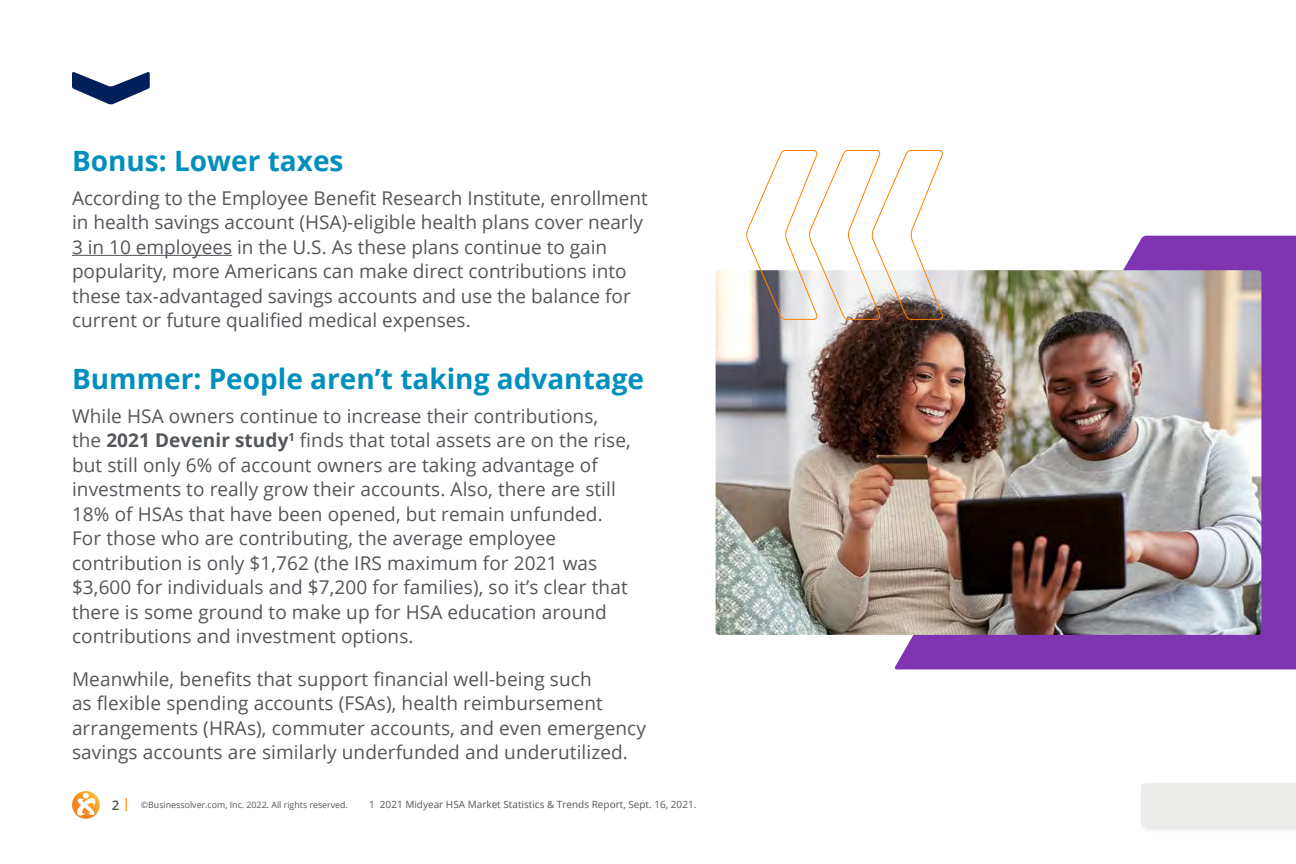
<style>
.page{position:relative;width:1296px;height:864px;background:#fff}
.page>*{position:absolute;margin:0;border:0;box-sizing:border-box;transform-origin:0 0}
.t1{font:700 28px "Open Sans";color:#008fbe}
.t2{font:19px/24.4px "Open Sans";letter-spacing:.005em;color:#53565a}
.t3{font:10px "Open Sans";color:#53565a}
.t4{font:8.8px "Open Sans";color:#53565a}
.s1{font-weight:700}
.s2{font-weight:600;font-size:13.2px}
.s3{font-weight:600;font-size:13.2px;color:#ff8200}
</style>
<div class="page">
<svg style="left:72px;top:72px;width:78px;height:33px"></svg>
<hr style="left:72px;top:255px;width:160px;height:1px;background:#53565a">
<svg style="left:894px;top:236px;width:402px;height:433px;fill:#7f35b2"></svg>
<img style="left:716px;top:270px;width:545px;height:365px">
<svg style="left:745px;top:150px;width:199px;height:170px"></svg>
<svg style="left:72px;top:791px;width:28px;height:28px"></svg>
<div style="left:1139px;top:781px;width:157px;height:54px;background:#000;opacity:.12"></div>
<div style="left:1141px;top:783px;width:155px;height:43px;background:#ececeb"></div>
<h1 class="t1" style="left:72px;top:142px;width:273px">Bonus: Lower taxes</h1>
<p class="t2" style="left:72px;top:185px;width:578px">According to the Employee Benefit Research Institute, enrollment in health savings account (HSA)-eligible health plans cover nearly 3 in 10 employees in the U.S. As these plans continue to gain popularity, more Americans can make direct contributions into these tax-advantaged savings accounts and use the balance for current or future qualified medical expenses.</p>
<h1 class="t1" style="left:72px;top:360px;width:574px">Bummer: People aren’t taking advantage</h1>
<p class="t2" style="left:72px;top:403px;width:560px">While HSA owners continue to increase their contributions, the <span class="s1">2021 Devenir study</span><sup>1</sup> finds that total assets are on the rise, but still only 6% of account owners are taking advantage of investments to really grow their accounts. Also, there are still 18% of HSAs that have been opened, but remain unfunded.<br>For those who are contributing, the average employee contribution is only $1,762 (the IRS maximum for 2021 was $3,600 for individuals and $7,200 for families), so it’s clear that there is some ground to make up for HSA education around contributions and investment options.</p>
<p class="t2" style="left:72px;top:666px;width:575px">Meanwhile, benefits that support financial well-being such<br>as flexible spending accounts (FSAs), health reimbursement arrangements (HRAs), commuter accounts, and even emergency savings accounts are similarly underfunded and underutilized.</p>
<p class="t4" style="left:112px;top:799px;width:238px"><span class="s2">2</span> <span class="s3">|</span> ©Businessolver.com, Inc. 2022. All rights reserved.</p>
<p class="t3" style="left:369px;top:798px;width:329px">1 2021 Midyear HSA Market Statistics &amp; Trends Report, Sept. 16, 2021.</p>
</div>
